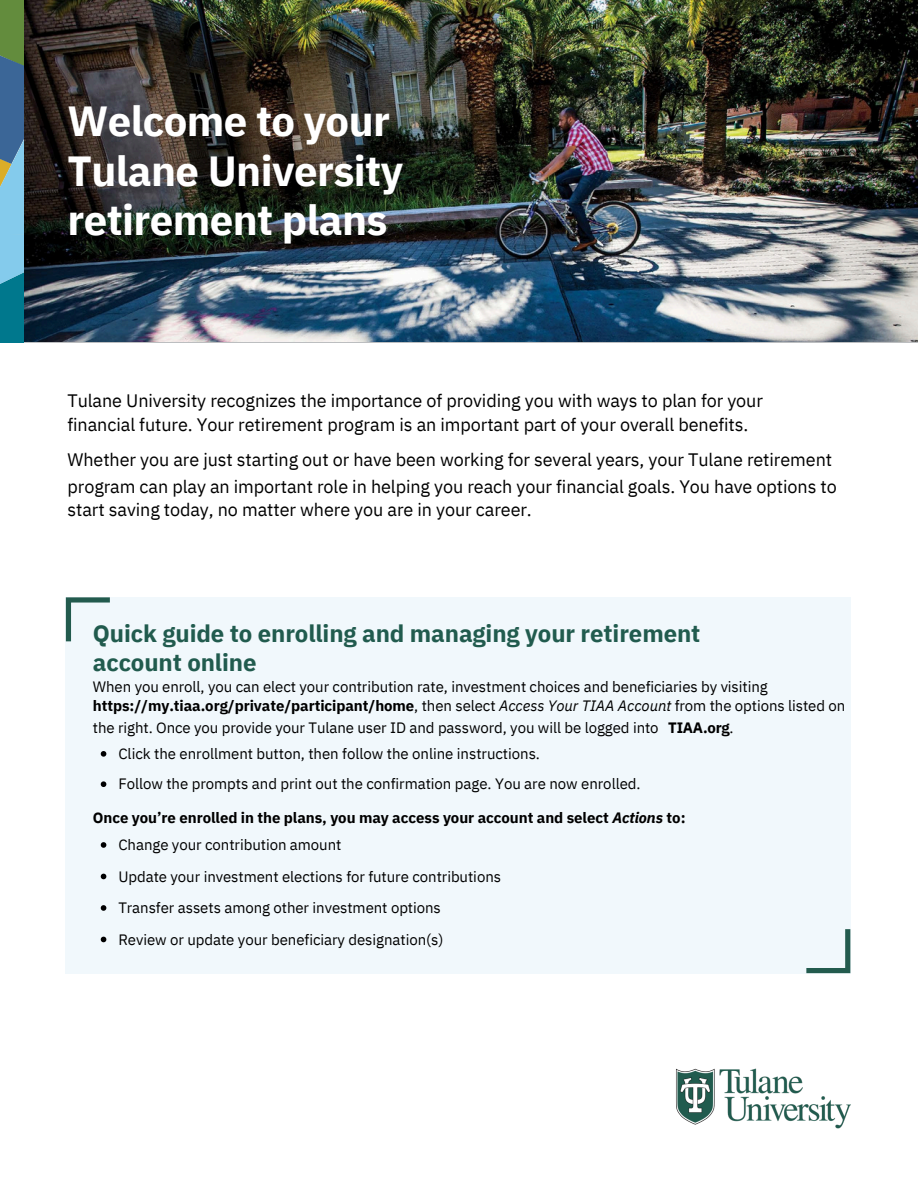
<style>
.page{position:relative;width:918px;height:1188px;background:#fff}
.page>*{position:absolute;margin:0;border:0;box-sizing:border-box;transform-origin:0 0}
.t1{font:700 42px/49.5px "IBM Plex Sans";letter-spacing:-.015em;color:#fff}
.t2{font:700 24px/29.2px "IBM Plex Sans";letter-spacing:-.005em;color:#215b4e}
.t3{font:18px/23.7px "IBM Plex Sans";letter-spacing:-.005em;color:#000}
.t4{font:15px/19.2px "IBM Plex Sans";letter-spacing:-.005em;color:#000}
.t5{font:700 15px "IBM Plex Sans";letter-spacing:-.005em;color:#000}
.s1{font-weight:700}
.s2{font-style:italic}
.s3{font-weight:400}
</style>
<div class="page">
<div style="left:0;top:0;width:25px;height:90px;background:#638c3d"></div>
<div style="left:0;top:234px;width:25px;height:108px;background:#00788d"></div>
<svg style="left:0;top:56px;width:25px;height:228px;background:#6197b5"></svg>
<img style="left:25px;top:0;width:893px;height:342px">
<div style="left:66px;top:597px;width:784px;height:376px;background:#f1f8fc"></div>
<svg style="left:806px;top:929px;width:44px;height:44px"></svg>
<svg style="left:66px;top:597px;width:44px;height:44px"></svg>
<img style="left:676px;top:1068px;width:175px;height:61px">
<svg style="left:101px;top:751px;width:5px;height:6px"></svg>
<svg style="left:101px;top:781px;width:5px;height:6px"></svg>
<svg style="left:101px;top:842px;width:5px;height:6px"></svg>
<svg style="left:101px;top:874px;width:5px;height:5px"></svg>
<svg style="left:101px;top:905px;width:5px;height:6px"></svg>
<svg style="left:101px;top:937px;width:5px;height:5px"></svg>
<p class="t1" style="left:67px;top:96px;width:337px">Welcome to your<br>Tulane University retirement plans</p>
<h1 class="t3" style="left:68px;top:389px;width:697px">Tulane University recognizes the importance of providing you with ways to plan for your financial future. Your retirement program is an important part of your overall benefits.</h1>
<h1 class="t3" style="left:68px;top:445px;width:771px;line-height:27px">Whether you are just starting out or have been working for several years, your Tulane retirement program can play an important role in helping you reach your financial goals. You have options to</h1>
<h1 class="t3" style="left:68px;top:498px;width:466px">start saving today, no matter where you are in your career.</h1>
<h2 class="t2" style="left:93px;top:619px;width:609px">Quick guide to enrolling and managing your retirement account online</h2>
<p class="t4" style="left:93px;top:676px;width:754px">When you enroll, you can elect your contribution rate, investment choices and beneficiaries by visiting <span class="s1">https://my.tiaa.org/private/participant/home</span>, then select <span class="s2">Access Your TIAA Account</span> from the options listed on</p>
<p class="t4" style="left:93px;top:718px;width:567px">the right. Once you provide your Tulane user ID and password, you will be logged into</p>
<p class="t4" style="left:118px;top:744px;width:423px">Click the enrollment button, then follow the online instructions.</p>
<p class="t4" style="left:118px;top:774px;width:524px">Follow the prompts and print out the confirmation page. You are now enrolled.</p>
<p class="t5" style="left:93px;top:808px;width:594px">Once you’re enrolled in the plans, you may access your account and select <span class="s2">Actions</span> to:</p>
<h3 class="t4" style="left:118px;top:835px;width:225px">Change your contribution amount</h3>
<p class="t4" style="left:118px;top:866px;width:384px">Update your investment elections for future contributions</p>
<p class="t4" style="left:118px;top:898px;width:324px">Transfer assets among other investment options</p>
<p class="t4" style="left:118px;top:929px;width:327px">Review or update your beneficiary designation(s)</p>
<p class="t5" style="left:668px;top:718px;width:67px">TIAA.org<span class="s3">.</span></p>
</div>
